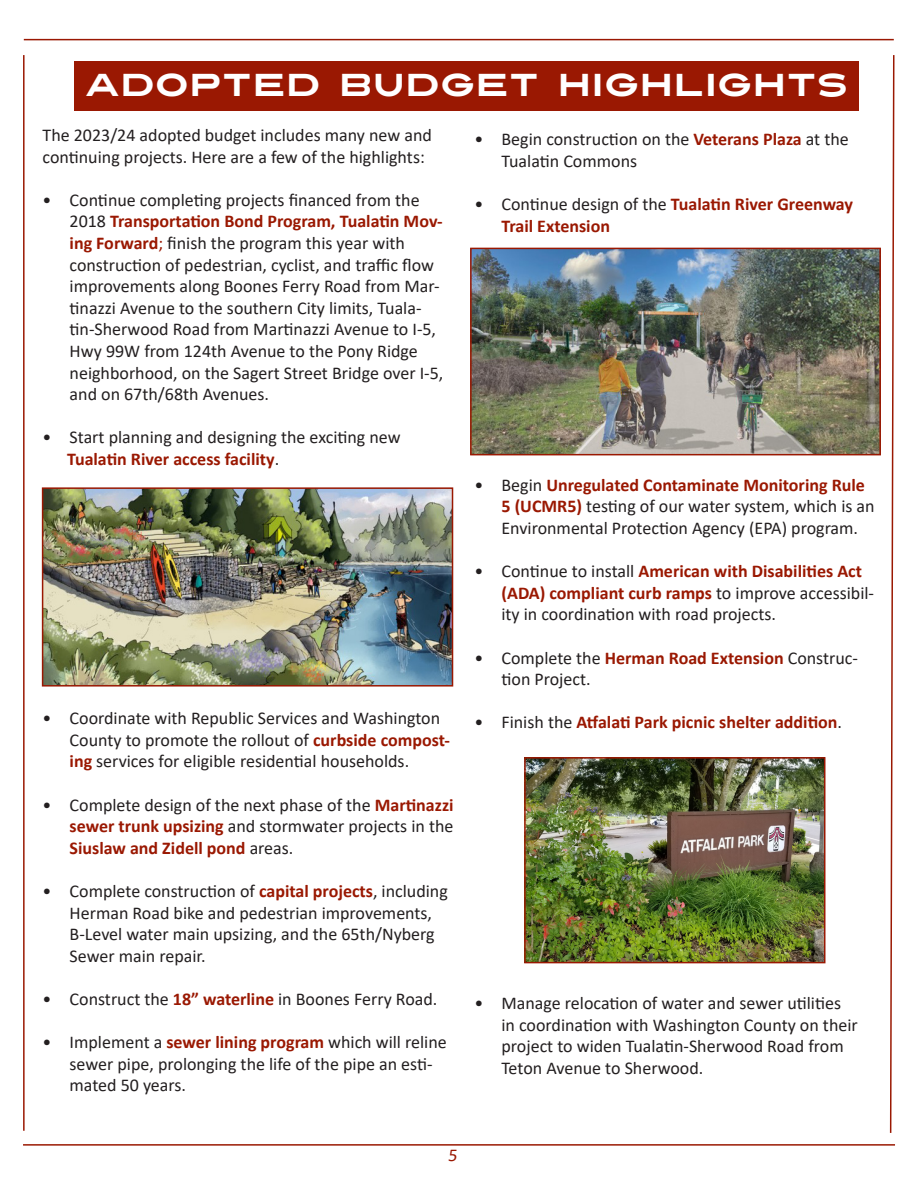
<style>
.page{position:relative;width:918px;height:1188px;background:#fff}
.page>*{position:absolute;margin:0;border:0;box-sizing:border-box;transform-origin:0 0}
.t1{font:31.5px "Turnpike";color:#fff}
.t2{font:18px/21.6px "Calibri";color:#231f20}
.t3{font:700 18px/21.6px "Calibri";color:#9a1802}
.t4{font:18px "Calibri";color:#9a1802}
.s1{font-weight:700;color:#9a1802}
.s2{color:#9a1802}
.s3{font-weight:400;color:#231f20}
</style>
<div class="page">
<hr style="left:24px;top:39px;width:870px;height:1px;background:#9a1802">
<hr style="left:23px;top:55px;width:2px;height:1076px;background:#9a1802">
<hr style="left:23px;top:1144px;width:872px;height:2px;background:#9a1802">
<svg style="left:889px;top:55px;width:6px;height:1078px"></svg>
<img style="left:45px;top:490px;width:405px;height:194px">
<div style="left:42px;top:487px;width:411px;height:200px;border:2px solid #9a1802"></div>
<div style="left:75px;top:62px;width:784px;height:49px;background:#9a1802"></div>
<img style="left:527px;top:760px;width:295px;height:200px">
<div style="left:524px;top:757px;width:301px;height:206px;border:2px solid #9a1802"></div>
<img style="left:473px;top:251px;width:405px;height:201px">
<div style="left:470px;top:248px;width:411px;height:207px;border:2px solid #9a1802"></div>
<p class="t1" style="left:85px;top:62px;width:765px">ADOPTED BUDGET HIGHLIGHTS</p>
<p class="t2" style="left:43px;top:124px;width:391px">The 2023/24 adopted budget includes many new and</p>
<p class="t2" style="left:43px;top:145px;width:384px">continuing projects. Here are a few of the highlights:</p>
<p class="t2" style="left:70px;top:189px;width:375px;text-indent:-27px">• Continue completing projects financed from the 2018 <span class="s1">Transportation Bond Program, Tualatin Mov&shy;ing Forward</span><span class="s2">;</span> finish the program this year with construction of pedestrian, cyclist, and traffic flow improvements along Boones Ferry Road from Mar&shy;tinazzi Avenue to the southern City limits, Tuala&shy;tin-Sherwood Road from Martinazzi Avenue to I-5, Hwy 99W from 124th Avenue to the Pony Ridge neighborhood, on the Sagert Street Bridge over I-5, and on 67th/68th Avenues.</p>
<p class="t2" style="left:43px;top:426px;width:360px">• Start planning and designing the exciting new</p>
<p class="t3" style="left:67px;top:448px;width:214px">Tualatin River access facility<span class="s3">.</span></p>
<p class="t2" style="left:70px;top:707px;width:382px;text-indent:-27px">• Coordinate with Republic Services and Washington<br>County to promote the rollout of <span class="s1">curbside compost&shy;ing</span> services for eligible residential households.</p>
<p class="t2" style="left:70px;top:793px;width:386px;text-align:justify;text-indent:-27px">• Complete design of the next phase of the <span class="s1">Martinazzi sewer trunk upsizing</span> and stormwater projects in the <span class="s1">Siuslaw and Zidell pond</span> areas.</p>
<p class="t2" style="left:70px;top:880px;width:380px;text-indent:-27px">• Complete construction of <span class="s1">capital projects</span>, including Herman Road bike and pedestrian improvements, B-Level water main upsizing, and the 65th/Nyberg Sewer main repair.</p>
<p class="t2" style="left:43px;top:988px;width:396px">• Construct the <span class="s1">18” waterline</span> in Boones Ferry Road.</p>
<p class="t2" style="left:70px;top:1031px;width:379px;text-indent:-27px">• Implement a <span class="s1">sewer lining program</span> which will reline sewer pipe, prolonging the life of the pipe an esti&shy;mated 50 years.</p>
<p class="t2" style="left:501px;top:128px;width:349px;text-indent:-27px">• Begin construction on the <span class="s1">Veterans Plaza</span> at the<br>Tualatin Commons</p>
<p class="t3" style="left:501px;top:193px;width:353px;text-indent:-27px"><span class="s3">• Continue design of the</span> Tualatin River Greenway<br>Trail Extension</p>
<p class="t2" style="left:501px;top:474px;width:375px;text-indent:-27px">• Begin <span class="s1">Unregulated Contaminate Monitoring Rule<br>5 (UCMR5)</span> testing of our water system, which is an<br>Environmental Protection Agency (EPA) program.</p>
<p class="t2" style="left:501px;top:560px;width:374px;text-indent:-27px">• Continue to install <span class="s1">American with Disabilities Act (ADA) compliant curb ramps</span> to improve accessibil&shy;ity in coordination with road projects.</p>
<p class="t2" style="left:501px;top:646px;width:358px;text-indent:-27px">• Complete the <span class="s1">Herman Road Extension</span> Construc&shy;tion Project.</p>
<p class="t3" style="left:474px;top:711px;width:369px"><span class="s3">• Finish the</span> Atfalati Park picnic shelter addition<span class="s3">.</span></p>
<p class="t2" style="left:501px;top:992px;width:358px;text-indent:-27px">• Manage relocation of water and sewer utilities in coordination with Washington County on their project to widen Tualatin-Sherwood Road from Teton Avenue to Sherwood.</p>
<p class="t4" style="left:448px;top:1143px;width:14px">5</p>
</div>
